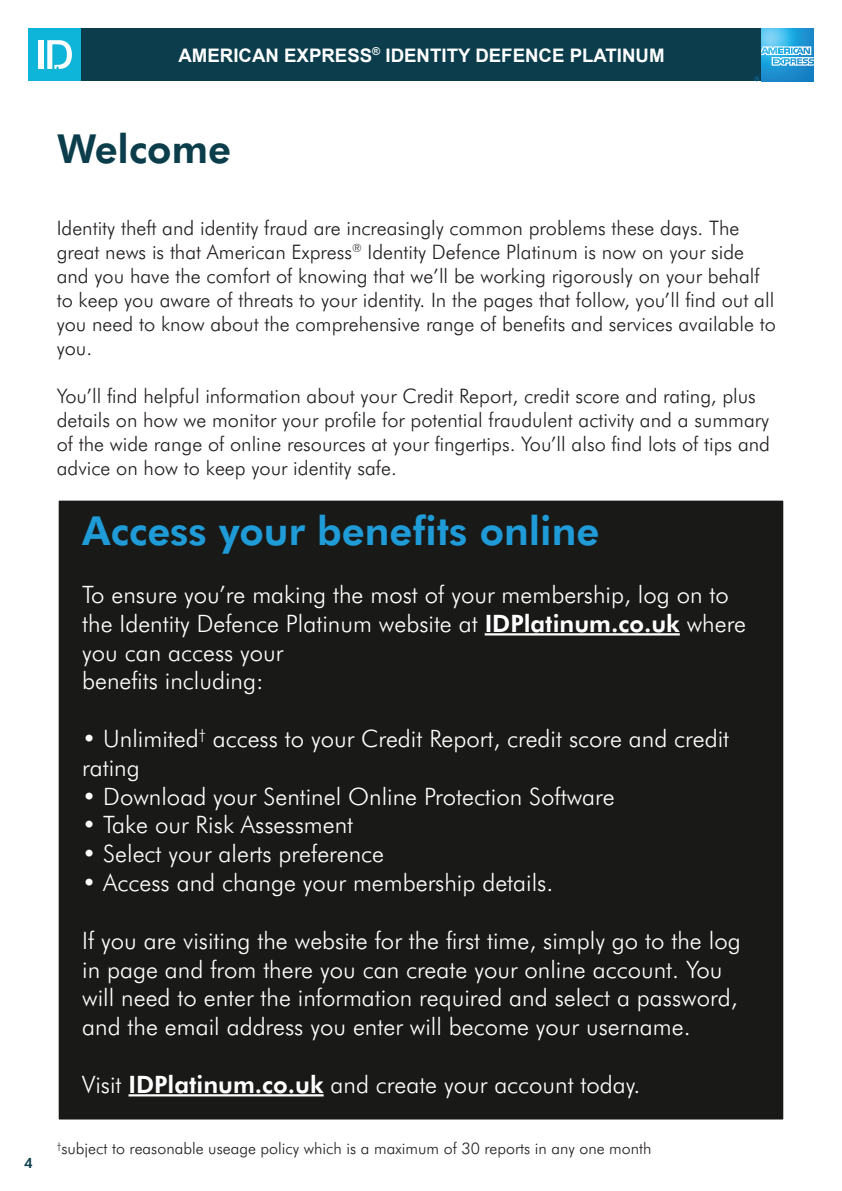
<style>
.page{position:relative;width:842px;height:1191px;background:#fff}
.page>*{position:absolute;margin:0;border:0;box-sizing:border-box;transform-origin:0 0}
.t1{font:800 40px "Futura BT";color:#1f9bd7}
.t2{font:800 40px "Futura BT";color:#0b3d4b}
.t3{font:300 24px/28.8px "Futura BT";color:#fff}
.t4{font:300 20px/24px "Futura BT";color:#231f20}
.t5{font:700 18.6px "Arial";color:#fff}
.t6{font:300 16px "Futura BT";color:#231f20}
.t7{font:800 14px "Futura BT";color:#0b3d4b}
.s1{font-weight:800}
</style>
<div class="page">
<div style="left:44px;top:28px;width:769px;height:53px;background:#0b3d4c"></div>
<div style="left:28px;top:28px;width:53px;height:53px;background:#0fb4d9"></div>
<div style="left:39px;top:40px;width:5px;height:29px;background:#fff"></div>
<svg style="left:47px;top:40px;width:25px;height:29px"></svg>
<svg style="left:761px;top:28px;width:53px;height:53px;background:#2e9fd8"></svg>
<svg style="left:754px;top:76px;width:5px;height:5px"></svg>
<svg style="left:761px;top:46px;width:53px;height:20px"></svg>
<div style="left:57px;top:498px;width:728px;height:623px;background:#191a18;border:2px solid #fff"></div>
<hr style="left:485px;top:633px;width:195px;height:2px;background:#fff">
<hr style="left:128px;top:1094px;width:196px;height:2px;background:#fff">
<p class="t5" style="left:178px;top:43px;width:488px">AMERICAN EXPRESS<sup>®</sup> IDENTITY DEFENCE PLATINUM</p>
<p class="t7" style="left:24px;top:1155px;width:10px">4</p>
<h1 class="t2" style="left:57px;top:124px;width:176px">Welcome</h1>
<p class="t4" style="left:57px;top:215px;width:721px">Identity theft and identity fraud are increasingly common problems these days. The great news is that American Express<sup>®</sup> Identity Defence Platinum is now on your side and you have the comfort of knowing that we’ll be working rigorously on your behalf to keep you aware of threats to your identity. In the pages that follow, you’ll find out all you need to know about the comprehensive range of benefits and services available to you.</p>
<p class="t4" style="left:57px;top:383px;width:715px">You’ll find helpful information about your Credit Report, credit score and rating, plus details on how we monitor your profile for potential fraudulent activity and a summary of the wide range of online resources at your fingertips. You’ll also find lots of tips and advice on how to keep your identity safe.</p>
<h1 class="t1" style="left:82px;top:507px;width:519px">Access your benefits online</h1>
<p class="t3" style="left:82px;top:580px;width:665px">To ensure you’re making the most of your membership, log on to the Identity Defence Platinum website at <span class="s1">IDPlatinum.co.uk</span> where you can access your<br>benefits including:</p>
<p class="t3" style="left:82px;top:724px;width:648px">• Unlimited<sup>†</sup> access to your Credit Report, credit score and credit rating</p>
<p class="t3" style="left:82px;top:781px;width:534px">• Download your Sentinel Online Protection Software</p>
<p class="t3" style="left:82px;top:810px;width:272px">• Take our Risk Assessment</p>
<p class="t3" style="left:82px;top:839px;width:303px">• Select your alerts preference</p>
<p class="t3" style="left:82px;top:868px;width:473px">• Access and change your membership details.</p>
<p class="t3" style="left:82px;top:925px;width:660px">If you are visiting the website for the first time, simply go to the log in page and from there you can create your online account. You will need to enter the information required and select a password, and the email address you enter will become your username.</p>
<p class="t3" style="left:82px;top:1069px;width:560px">Visit <span class="s1">IDPlatinum.co.uk</span> and create your account today.</p>
<p class="t6" style="left:57px;top:1138px;width:596px"><sup>†</sup>subject to reasonable useage policy which is a maximum of 30 reports in any one month</p>
</div>
